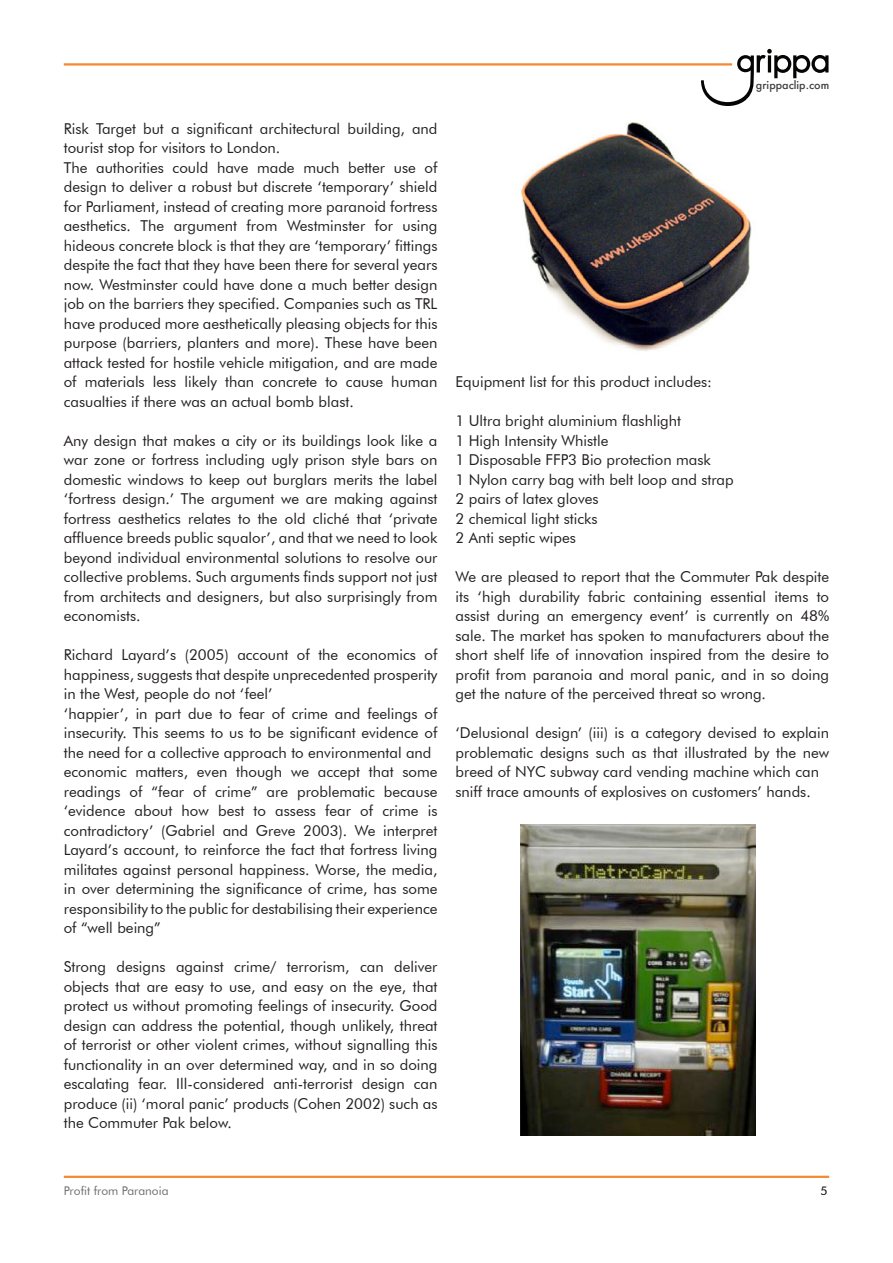
<style>
.page{position:relative;width:893px;height:1263px;background:#fff}
.page>*{position:absolute;margin:0;border:0;box-sizing:border-box;transform-origin:0 0}
.t1{font:15px/19.5px "Futura BT";color:#231f20;text-align:justify}
.t2{font:12px "Futura BT";color:#6c6d70}
.t3{font:12px "Futura BT";color:#040503}
.t4{font:500 10.8px "Futura";color:#3e3d3c}
</style>
<div class="page">
<svg style="left:701px;top:49px;width:127px;height:57px"></svg>
<hr style="left:64px;top:63px;width:668px;height:3px;background:#f58932">
<hr style="left:64px;top:1176px;width:765px;height:2px;background:#f58932">
<img style="left:520px;top:122px;width:232px;height:229px">
<img style="left:521px;top:824px;width:234px;height:312px">
<p class="t1" style="left:64px;top:118px;width:375px">Risk Target but a significant architectural building, and tourist stop for visitors to London.</p>
<p class="t1" style="left:64px;top:157px;width:375px">The authorities could have made much better use of design to deliver a robust but discrete ‘temporary’ shield for Parliament, instead of creating more paranoid fortress</p>
<p class="t1" style="left:64px;top:216px;width:375px">aesthetics. The argument from Westminster for using hideous concrete block is that they are ‘temporary’ fittings despite the fact that they have been there for several years now. Westminster could have done a much better design job on the barriers they specified. Companies such as TRL have produced more aesthetically pleasing objects for this purpose (barriers, planters and more). These have been attack tested for hostile vehicle mitigation, and are made of materials less likely than concrete to cause human casualties if there was an actual bomb blast.</p>
<p class="t1" style="left:64px;top:430px;width:375px">Any design that makes a city or its buildings look like a war zone or fortress including ugly prison style bars on domestic windows to keep out burglars merits the label ‘fortress design.’ The argument we are making against fortress aesthetics relates to the old cliché that ‘private affluence breeds public squalor’, and that we need to look</p>
<p class="t1" style="left:64px;top:547px;width:375px">beyond individual environmental solutions to resolve our collective problems. Such arguments finds support not just from architects and designers, but also surprisingly from economists.</p>
<p class="t1" style="left:64px;top:645px;width:375px">Richard Layard’s (2005) account of the economics of happiness, suggests that despite unprecedented prosperity in the West, people do not ‘feel’</p>
<p class="t1" style="left:64px;top:703px;width:375px">‘happier’, in part due to fear of crime and feelings of insecurity. This seems to us to be significant evidence of the need for a collective approach to environmental and</p>
<p class="t1" style="left:64px;top:762px;width:375px">economic matters, even though we accept that some readings of “fear of crime” are problematic because ‘evidence about how best to assess fear of crime is contradictory’ (Gabriel and Greve 2003). We interpret Layard’s account, to reinforce the fact that fortress living militates against personal happiness. Worse, the media, in over determining the significance of crime, has some responsibility to the public for destabilising their experience of “well being”</p>
<p class="t1" style="left:64px;top:957px;width:375px">Strong designs against crime/ terrorism, can deliver objects that are easy to use, and easy on the eye, that protect us without promoting feelings of insecurity. Good design can address the potential, though unlikely, threat of terrorist or other violent crimes, without signalling this functionality in an over determined way, and in so doing escalating fear. Ill-considered anti-terrorist design can produce (ii) ‘moral panic’ products (Cohen 2002) such as the Commuter Pak below.</p>
<p class="t4" style="left:756px;top:78px;width:75px">grippaclip.com</p>
<p class="t1" style="left:455px;top:372px;width:258px">Equipment list for this product includes:</p>
<p class="t1" style="left:455px;top:411px;width:227px">1 Ultra bright aluminium flashlight</p>
<p class="t1" style="left:455px;top:430px;width:154px">1 High Intensity Whistle</p>
<p class="t1" style="left:455px;top:450px;width:257px">1 Disposable FFP3 Bio protection mask</p>
<p class="t1" style="left:455px;top:469px;width:280px">1 Nylon carry bag with belt loop and strap</p>
<p class="t1" style="left:455px;top:489px;width:145px">2 pairs of latex gloves</p>
<p class="t1" style="left:455px;top:508px;width:144px">2 chemical light sticks</p>
<p class="t1" style="left:455px;top:528px;width:122px">2 Anti septic wipes</p>
<p class="t1" style="left:455px;top:567px;width:375px">We are pleased to report that the Commuter Pak despite its ‘high durability fabric containing essential items to assist during an emergency event’ is currently on 48% sale. The market has spoken to manufacturers about the short shelf life of innovation inspired from the desire to profit from paranoia and moral panic, and in so doing get the nature of the perceived threat so wrong.</p>
<p class="t1" style="left:455px;top:723px;width:375px">‘Delusional design’ (iii) is a category devised to explain problematic designs such as that illustrated by the new breed of NYC subway card vending machine which can</p>
<p class="t1" style="left:455px;top:781px;width:357px">sniff trace amounts of explosives on customers’ hands.</p>
<p class="t2" style="left:64px;top:1183px;width:106px">Profit from Paranoia</p>
<p class="t3" style="left:820px;top:1183px;width:9px">5</p>
</div>
